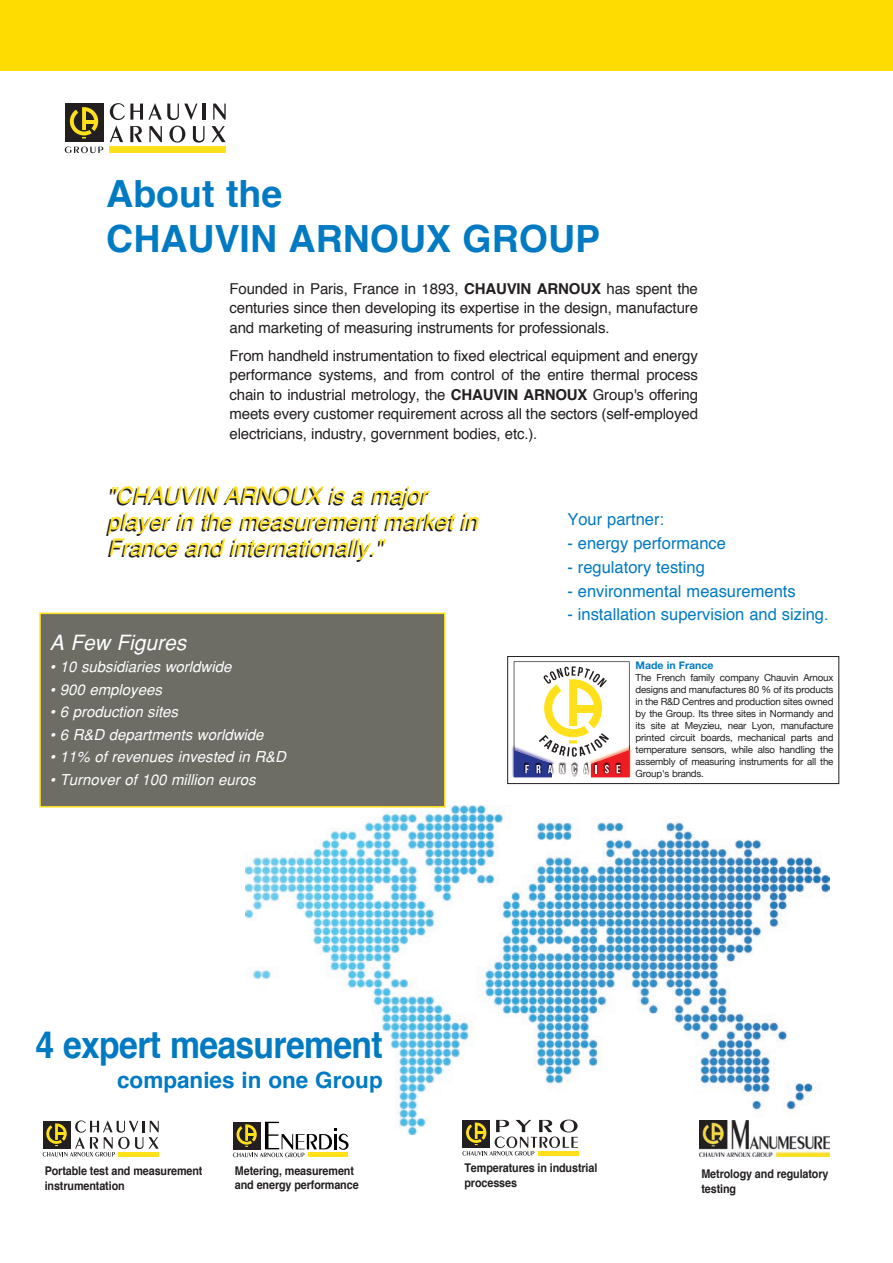
<style>
.page{position:relative;width:893px;height:1263px;background:#fff}
.page>*{position:absolute;margin:0;border:0;box-sizing:border-box;transform-origin:0 0}
.t1{font:700 37.5px/45px "Helvetica";color:#007ac2}
.t2{font:700 37.5px "Helvetica";letter-spacing:-.02em;color:#007ac2;scale:.9 1}
.t3{font:italic 22.65px/26.1px "Helvetica";color:#ffe01b}
.t4{font:700 22.5px "Helvetica";color:#007ac2}
.t5{font:italic 21px "Helvetica";color:#fff}
.t6{font:16.5px "Helvetica";color:#007ac2}
.t7{font:15px/19.5px "Helvetica";letter-spacing:-.01em;color:#231f20;text-align:justify}
.t8{font:italic 15px "Helvetica";color:#fff}
.t9{font:700 12px/14.4px "Helvetica";letter-spacing:-.01em;color:#231f20;scale:.9 1}
.t10{font:700 10.5px "Helvetica Neue";color:#007ac2}
.t11{font:9.75px/12px "Helvetica Neue";letter-spacing:-.02em;color:#231f20;text-align:justify}
.s1{font-weight:700}
</style>
<div class="page">
<div style="left:507px;top:656px;width:332px;height:128px;border:1px solid #231f20"></div>
<img style="left:511px;top:745px;width:41px;height:33px">
<img style="left:591px;top:747px;width:41px;height:31px">
<svg style="left:514px;top:661px;width:116px;height:116px"></svg>
<img style="left:245px;top:805px;width:584px;height:329px">
<div style="left:0;top:0;width:893px;height:70px;background:#ffdc01"></div>
<div style="left:110px;top:147px;width:116px;height:6px;background:#ffe01b"></div>
<div style="left:65px;top:104px;width:38px;height:38px;background:#231f20"></div>
<svg style="left:70px;top:107px;width:28px;height:31px"></svg>
<svg style="left:110px;top:103px;width:87px;height:17px"></svg>
<hr style="left:203px;top:104px;width:3px;height:16px;background:#231f20">
<svg style="left:213px;top:104px;width:13px;height:16px"></svg>
<svg style="left:110px;top:126px;width:13px;height:16px"></svg>
<svg style="left:130px;top:126px;width:12px;height:16px"></svg>
<svg style="left:149px;top:126px;width:13px;height:16px"></svg>
<svg style="left:169px;top:126px;width:16px;height:17px"></svg>
<svg style="left:193px;top:126px;width:11px;height:17px"></svg>
<svg style="left:212px;top:126px;width:14px;height:16px"></svg>
<svg style="left:65px;top:146px;width:38px;height:7px"></svg>
<div style="left:39px;top:612px;width:407px;height:195px;background:#6d6d65;border:2px solid #ffe01b"></div>
<svg style="left:43px;top:1120px;width:116px;height:36px"></svg>
<svg style="left:233px;top:1122px;width:115px;height:35px"></svg>
<svg style="left:462px;top:1119px;width:116px;height:36px"></svg>
<img style="left:699px;top:1121px;width:130px;height:36px">
<h1 class="t1" style="left:106px;top:172px;width:495px">About the<br>CHAUVIN ARNOUX GROUP</h1>
<p class="t7" style="left:230px;top:279px;width:470px">Founded in Paris, France in 1893, <span class="s1">CHAUVIN ARNOUX</span> has spent the centuries since then developing its expertise in the design, manufacture and marketing of measuring instruments for professionals.</p>
<p class="t7" style="left:230px;top:346px;width:470px">From handheld instrumentation to fixed electrical equipment and energy performance systems, and from control of the entire thermal process chain to industrial metrology, the <span class="s1">CHAUVIN ARNOUX</span> Group's offering meets every customer requirement across all the sectors (self-employed electricians, industry, government bodies, etc.).</p>
<h2 class="t3" style="left:108px;top:482px;width:372px">"CHAUVIN ARNOUX is a major player in the measurement market in<br>France and internationally."</h2>
<h3 class="t5" style="left:50px;top:630px;width:138px">A Few Figures</h3>
<p class="t8" style="left:50px;top:658px;width:183px">• 10 subsidiaries worldwide</p>
<p class="t8" style="left:50px;top:681px;width:113px">• 900 employees</p>
<p class="t8" style="left:50px;top:703px;width:130px">• 6 production sites</p>
<p class="t8" style="left:50px;top:726px;width:215px">• 6 R&amp;D departments worldwide</p>
<p class="t8" style="left:50px;top:748px;width:238px">• 11% of revenues invested in R&amp;D</p>
<p class="t8" style="left:50px;top:771px;width:207px">• Turnover of 100 million euros</p>
<p class="t6" style="left:567px;top:507px;width:98px">Your partner:</p>
<p class="t6" style="left:567px;top:531px;width:160px">- energy performance</p>
<p class="t6" style="left:567px;top:554px;width:139px">- regulatory testing</p>
<p class="t6" style="left:567px;top:578px;width:230px">- environmental measurements</p>
<p class="t6" style="left:567px;top:602px;width:263px">- installation supervision and sizing.</p>
<p class="t10" style="left:636px;top:659px;width:79px">Made in France</p>
<p class="t11" style="left:636px;top:672px;width:199px">The French family company Chauvin Arnoux designs and manufactures 80 % of its products in the R&amp;D Centres and production sites owned by the Group. Its three sites in Normandy and its site at Meyzieu, near Lyon, manufacture printed circuit boards, mechanical parts and temperature sensors, while also handling the assembly of measuring instruments for all the Group's brands.</p>
<h1 class="t2" style="left:35px;top:1014px;width:387px">4 expert measurement</h1>
<h3 class="t4" style="left:117px;top:1061px;width:267px">companies in one Group</h3>
<p class="t9" style="left:45px;top:1164px;width:177px">Portable test and measurement instrumentation</p>
<p class="t9" style="left:235px;top:1163px;width:139px">Metering, measurement and energy performance</p>
<p class="t9" style="left:464px;top:1161px;width:149px">Temperatures in industrial processes</p>
<p class="t9" style="left:701px;top:1167px;width:143px">Metrology and regulatory testing</p>
</div>
